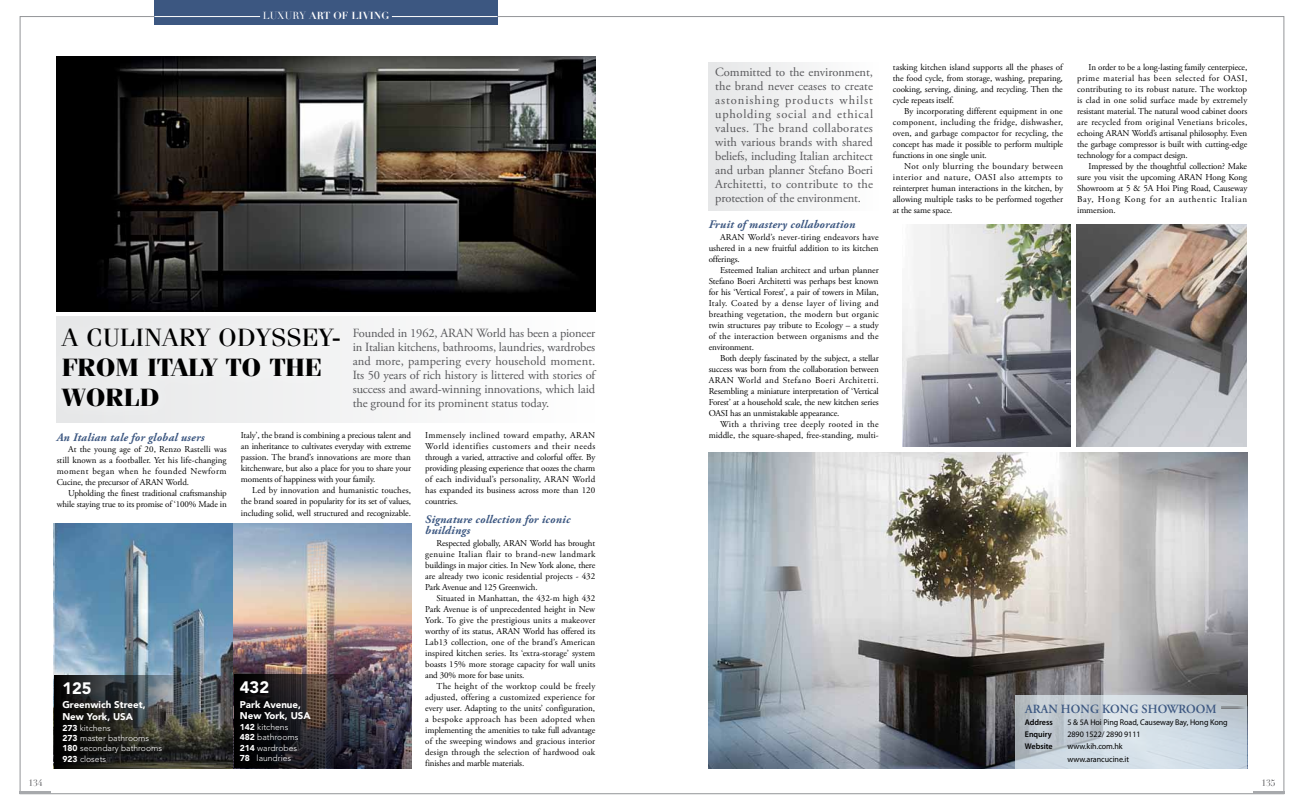
<style>
.page{position:relative;width:1304px;height:811px;background:#fff}
.page>*{position:absolute;margin:0;border:0;box-sizing:border-box;transform-origin:0 0}
.t1{font:700 25px/30px "Fenice Std";color:#000;scale:1.1 1}
.t2{font:25px "Fenice Std";color:#000;scale:1.1 1}
.t3{font:900 16.5px "Avenir LT Std";color:#fff}
.t4{font:12.5px/14px "Adobe Garamond Pro";letter-spacing:-.01em;color:#58585b;text-align:justify}
.t5{font:600 12.5px "Adobe Garamond Pro";letter-spacing:.01em;color:#3c5781}
.t6{font:italic 700 11.5px/11px "Adobe Garamond Pro";letter-spacing:.02em;color:#3c5781}
.t7{font:700 10px "Didot";color:#fff}
.t8{font:900 9.7px/11.7px "Avenir LT Std";color:#fff}
.t9{font:9px/11px "Adobe Garamond Pro";letter-spacing:-.01em;color:#000;text-align:justify}
.t10{font:9px "Didot";color:#58585b}
.t11{font:300 8.6px/10.3px "Avenir LT Std";color:#fff}
.t12{font:300 8.5px/10.2px "Avenir LT Std";color:#fff}
.t13{font:8.3px/12px "Myriad Pro";letter-spacing:-.005em;color:#000}
.t14{font:600 8.3px "Myriad Pro";letter-spacing:-.005em;color:#000}
.s1{font-weight:400}
.s2{font-weight:900}
</style>
<div class="page">
<img style="left:54px;top:524px;width:357px;height:244px">
<svg style="left:54px;top:675px;width:151px;height:93px;background:#303231"></svg>
<div style="left:57px;top:316px;width:538px;height:106px;background:#f8f9f9"></div>
<div style="left:709px;top:62px;width:170px;height:149px;background:#f1f2f2"></div>
<img style="left:709px;top:452px;width:538px;height:316px">
<img style="left:57px;top:57px;width:538px;height:254px">
<svg style="left:1016px;top:695px;width:231px;height:73px;background:#c9d3db"></svg>
<svg style="left:1221px;top:707px;width:26px;height:2px"></svg>
<div style="left:48px;top:313px;width:306px;height:109px;background:#eeefef"></div>
<img style="left:1076px;top:224px;width:171px;height:222px">
<img style="left:902px;top:224px;width:168px;height:222px">
<svg style="left:234px;top:674px;width:151px;height:94px;background:#252329"></svg>
<div style="left:154px;top:0;width:343px;height:25px;background:#3c5781"></div>
<hr style="left:154px;top:16px;width:106px;height:1px;background:#fff">
<hr style="left:392px;top:16px;width:105px;height:1px;background:#fff">
<hr style="left:20px;top:791px;width:31px;height:3px;background:#a7a9ac">
<hr style="left:1253px;top:791px;width:31px;height:3px;background:#a7a9ac">
<p class="t7" style="left:263px;top:10px;width:128px"><span class="s1">LUXURY</span> ART OF LIVING</p>
<h1 class="t2" style="left:62px;top:323px;width:255px">A CULINARY ODYSSEY-</h1>
<h1 class="t1" style="left:62px;top:352px;width:238px">FROM ITALY TO THE<br>WORLD</h1>
<p class="t4" style="left:353px;top:326px;width:244px">Founded in 1962, ARAN World has been a pioneer in Italian kitchens, bathrooms, laundries, wardrobes and more, pampering every household moment.<br>Its 50 years of rich history is littered with stories of success and award-winning innovations, which laid the ground for its prominent status today.</p>
<p class="t6" style="left:57px;top:432px;width:149px">An Italian tale for global users</p>
<p class="t9" style="left:57px;top:444px;width:172px;text-indent:11px">At the young age of 20, Renzo Rastelli was still known as a footballer. Yet his life-changing moment began when he founded Newform Cucine, the precursor of ARAN World.</p>
<p class="t9" style="left:57px;top:488px;width:172px;text-align:right">Upholding the finest traditional craftsmanship while staying true to its promise of ‘100% Made in</p>
<p class="t9" style="left:241px;top:430px;width:172px">Italy’, the brand is combining a precious talent and an inheritance to cultivates everyday with extreme passion. The brand’s innovations are more than kitchenware, but also a place for you to share your moments of happiness with your family.</p>
<p class="t9" style="left:241px;top:485px;width:172px;text-indent:11px">Led by innovation and humanistic touches, the brand soared in popularity for its set of values, including solid, well structured and recognizable.</p>
<h2 class="t3" style="left:62px;top:678px;width:31px">125</h2>
<p class="t8" style="left:62px;top:699px;width:85px">Greenwich Street,<br>New York, USA</p>
<p class="t12" style="left:62px;top:723px;width:101px"><span class="s2">273</span> kitchens<br><span class="s2">273</span> master bathrooms<br><span class="s2">180</span> secondary bathrooms<br><span class="s2">923</span> closets</p>
<h2 class="t3" style="left:240px;top:677px;width:31px">432</h2>
<p class="t8" style="left:240px;top:698px;width:72px">Park Avenue,<br>New York, USA</p>
<p class="t11" style="left:240px;top:722px;width:60px"><span class="s2">142</span> kitchens<br><span class="s2">482</span> bathrooms<br><span class="s2">214</span> wardrobes<br><span class="s2">78</span> laundries</p>
<p class="t9" style="left:425px;top:430px;width:172px">Immensely inclined toward empathy, ARAN World identifies customers and their needs through a varied, attractive and colorful offer. By providing pleasing experience that oozes the charm of each individual’s personality, ARAN World has expanded its business across more than 120 countries.</p>
<p class="t6" style="left:425px;top:514px;width:147px">Signature collection for iconic buildings</p>
<p class="t9" style="left:425px;top:538px;width:172px;text-indent:11px">Respected globally, ARAN World has brought genuine Italian flair to brand-new landmark buildings in major cities. In New York alone, there are already two iconic residential projects - 432<br>Park Avenue and 125 Greenwich.</p>
<p class="t9" style="left:425px;top:593px;width:172px;text-indent:11px">Situated in Manhattan, the 432-m high 432<br>Park Avenue is of unprecedented height in New York. To give the prestigious units a makeover worthy of its status, ARAN World has offered its Lab13 collection, one of the brand’s American inspired kitchen series. Its ‘extra-storage’ system boasts 15% more storage capacity for wall units and 30% more for base units.</p>
<p class="t9" style="left:425px;top:681px;width:172px;text-indent:11px">The height of the worktop could be freely adjusted, offering a customized experience for every user. Adapting to the units’ configuration, a bespoke approach has been adopted when implementing the amenities to take full advantage of the sweeping windows and gracious interior design through the selection of hardwood oak finishes and marble materials.</p>
<p class="t4" style="left:715px;top:65px;width:159px">Committed to the environment, the brand never ceases to create astonishing products whilst upholding social and ethical values. The brand collaborates with various brands with shared beliefs, including Italian architect and urban planner Stefano Boeri Architetti, to contribute to the protection of the environment.</p>
<p class="t6" style="left:709px;top:219px;width:148px">Fruit of mastery collaboration</p>
<p class="t9" style="left:709px;top:232px;width:172px;text-indent:11px">ARAN World’s never-tiring endeavors have ushered in a new fruitful addition to its kitchen offerings.</p>
<p class="t9" style="left:709px;top:265px;width:172px;text-indent:11px">Esteemed Italian architect and urban planner Stefano Boeri Architetti was perhaps best known for his ‘Vertical Forest’, a pair of towers in Milan, Italy. Coated by a dense layer of living and breathing vegetation, the modern but organic twin structures pay tribute to Ecology – a study of the interaction between organisms and the environment.</p>
<p class="t9" style="left:709px;top:353px;width:172px;text-indent:11px">Both deeply fascinated by the subject, a stellar success was born from the collaboration between ARAN World and Stefano Boeri Architetti.<br>Resembling a miniature interpretation of ‘Vertical Forest’ at a household scale, the new kitchen series OASI has an unmistakable appearance.</p>
<p class="t9" style="left:709px;top:419px;width:172px;text-align:right">With a thriving tree deeply rooted in the middle, the square-shaped, free-standing, multi-</p>
<p class="t9" style="left:893px;top:62px;width:171px">tasking kitchen island supports all the phases of the food cycle, from storage, washing, preparing, cooking, serving, dining, and recycling. Then the cycle repeats itself.</p>
<p class="t9" style="left:893px;top:106px;width:172px;text-indent:11px">By incorporating different equipment in one component, including the fridge, dishwasher, oven, and garbage compactor for recycling, the concept has made it possible to perform multiple functions in one single unit.</p>
<p class="t9" style="left:893px;top:161px;width:172px;text-indent:11px">Not only blurring the boundary between interior and nature, OASI also attempts to reinterpret human interactions in the kitchen, by allowing multiple tasks to be performed together at the same space.</p>
<p class="t9" style="left:1077px;top:62px;width:172px;text-indent:11px">In order to be a long-lasting family centerpiece, prime material has been selected for OASI, contributing to its robust nature. The worktop is clad in one solid surface made by extremely resistant material. The natural wood cabinet doors are recycled from original Venetians bricoles, echoing ARAN World’s artisanal philosophy. Even the garbage compressor is built with cutting-edge technology for a compact design.</p>
<p class="t9" style="left:1077px;top:161px;width:172px;text-indent:11px">Impressed by the thoughtful collection? Make sure you visit the upcoming ARAN Hong Kong Showroom at 5 &amp; 5A Hoi Ping Road, Causeway Bay, Hong Kong for an authentic Italian immersion.</p>
<h3 class="t5" style="left:1025px;top:702px;width:10px">ARAN</h3>
<h3 class="t5" style="left:1061px;top:702px;width:157px">HONG KONG SHOWROOM</h3>
<p class="t14" style="left:1025px;top:717px;width:29px">Address</p>
<p class="t13" style="left:1067px;top:716px;width:162px">5 &amp; 5A Hoi Ping Road, Causeway Bay, Hong Kong</p>
<p class="t14" style="left:1025px;top:729px;width:28px">Enquiry</p>
<p class="t13" style="left:1067px;top:728px;width:75px">2890 1522/ 2890 9111</p>
<p class="t14" style="left:1025px;top:741px;width:29px">Website</p>
<p class="t13" style="left:1067px;top:740px;width:63px">www.kih.com.hk www.arancucine.it</p>
<p class="t10" style="left:28px;top:777px;width:16px">134</p>
<p class="t10" style="left:1261px;top:777px;width:16px">135</p>
</div>
